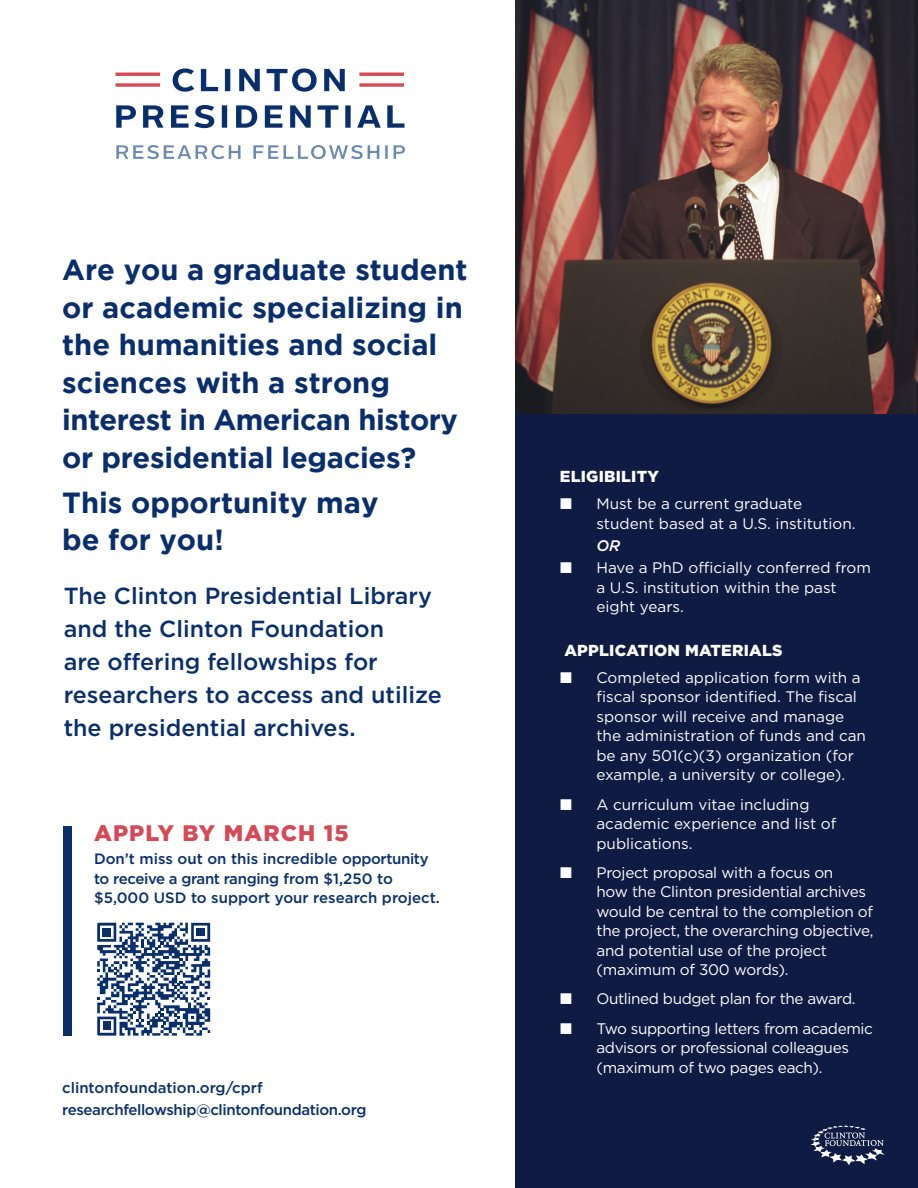
<style>
.page{position:relative;width:918px;height:1188px;background:#fff}
.page>*{position:absolute;margin:0;border:0;box-sizing:border-box;transform-origin:0 0}
.t1{font:700 29.1px/37.5px "Gotham";color:#0a2e6b}
.t2{font:500 23.25px/33px "Gotham";color:#0a2e6b}
.t3{font:900 22.5px "Gotham";letter-spacing:.05em;color:#d44a57}
.t4{font:900 15.9px "Gotham";letter-spacing:.015em;color:#fff}
.t5{font:15.3px/19.5px "Gotham";letter-spacing:-.01em;color:#fff}
.t6{font:15.3px "Pictos";color:#fff}
.t7{font:italic 500 15.3px "Gotham";color:#fff}
.t8{font:500 15px/19.5px "Gotham";letter-spacing:-.015em;color:#0a2e6b}
</style>
<div class="page">
<div style="left:64px;top:826px;width:8px;height:210px;background:#0a2e6b"></div>
<img style="left:515px;top:0;width:403px;height:415px">
<svg style="left:97px;top:923px;width:113px;height:113px"></svg>
<svg style="left:116px;top:145px;width:289px;height:14px"></svg>
<svg style="left:116px;top:105px;width:289px;height:23px"></svg>
<svg style="left:173px;top:68px;width:172px;height:24px"></svg>
<hr style="left:116px;top:73px;width:44px;height:3px;background:#d44a57">
<hr style="left:359px;top:73px;width:45px;height:3px;background:#d44a57">
<svg style="left:116px;top:83px;width:44px;height:4px"></svg>
<svg style="left:359px;top:83px;width:45px;height:4px"></svg>
<div style="left:515px;top:415px;width:403px;height:773px;background:#101b43"></div>
<svg style="left:810px;top:1125px;width:74px;height:40px"></svg>
<p class="t1" style="left:62px;top:251px;width:407px">Are you a graduate student or academic specializing in the humanities and social sciences with a strong interest in American history or presidential legacies?</p>
<p class="t1" style="left:62px;top:483px;width:318px">This opportunity may be for you!</p>
<p class="t2" style="left:64px;top:579px;width:380px">The Clinton Presidential Library and the Clinton Foundation<br>are offering fellowships for researchers to access and utilize the presidential archives.</p>
<p class="t3" style="left:94px;top:818px;width:256px">APPLY BY MARCH 15</p>
<p class="t8" style="left:94px;top:849px;width:347px">Don’t miss out on this incredible opportunity to receive a grant ranging from $1,250 to $5,000 USD to support your research project.</p>
<p class="t8" style="left:62px;top:1078px;width:202px">clintonfoundation.org/cprf</p>
<p class="t8" style="left:62px;top:1099px;width:306px">researchfellowship@clintonfoundation.org</p>
<p class="t4" style="left:560px;top:466px;width:101px">ELIGIBILITY</p>
<p class="t6" style="left:560px;top:498px;width:14px">6</p>
<p class="t5" style="left:596px;top:494px;width:261px">Must be a current graduate student based at a U.S. institution.</p>
<p class="t7" style="left:596px;top:536px;width:25px">OR</p>
<p class="t6" style="left:560px;top:562px;width:14px">6</p>
<p class="t5" style="left:596px;top:558px;width:276px">Have a PhD officially conferred from a U.S. institution within the past eight years.</p>
<p class="t4" style="left:564px;top:640px;width:220px">APPLICATION MATERIALS</p>
<p class="t6" style="left:560px;top:672px;width:14px">6</p>
<p class="t5" style="left:596px;top:667px;width:271px">Completed application form with a fiscal sponsor identified. The fiscal sponsor will receive and manage the administration of funds and can be any 501(c)(3) organization (for example, a university or college).</p>
<p class="t6" style="left:560px;top:798px;width:14px">6</p>
<p class="t5" style="left:596px;top:794px;width:241px">A curriculum vitae including academic experience and list of publications.</p>
<p class="t6" style="left:560px;top:866px;width:14px">6</p>
<p class="t5" style="left:596px;top:862px;width:279px">Project proposal with a focus on<br>how the Clinton presidential archives would be central to the completion of the project, the overarching objective, and potential use of the project (maximum of 300 words).</p>
<p class="t6" style="left:560px;top:993px;width:14px">6</p>
<p class="t5" style="left:596px;top:989px;width:261px">Outlined budget plan for the award.</p>
<p class="t6" style="left:560px;top:1022px;width:14px">6</p>
<p class="t5" style="left:596px;top:1018px;width:278px">Two supporting letters from academic advisors or professional colleagues (maximum of two pages each).</p>
</div>
